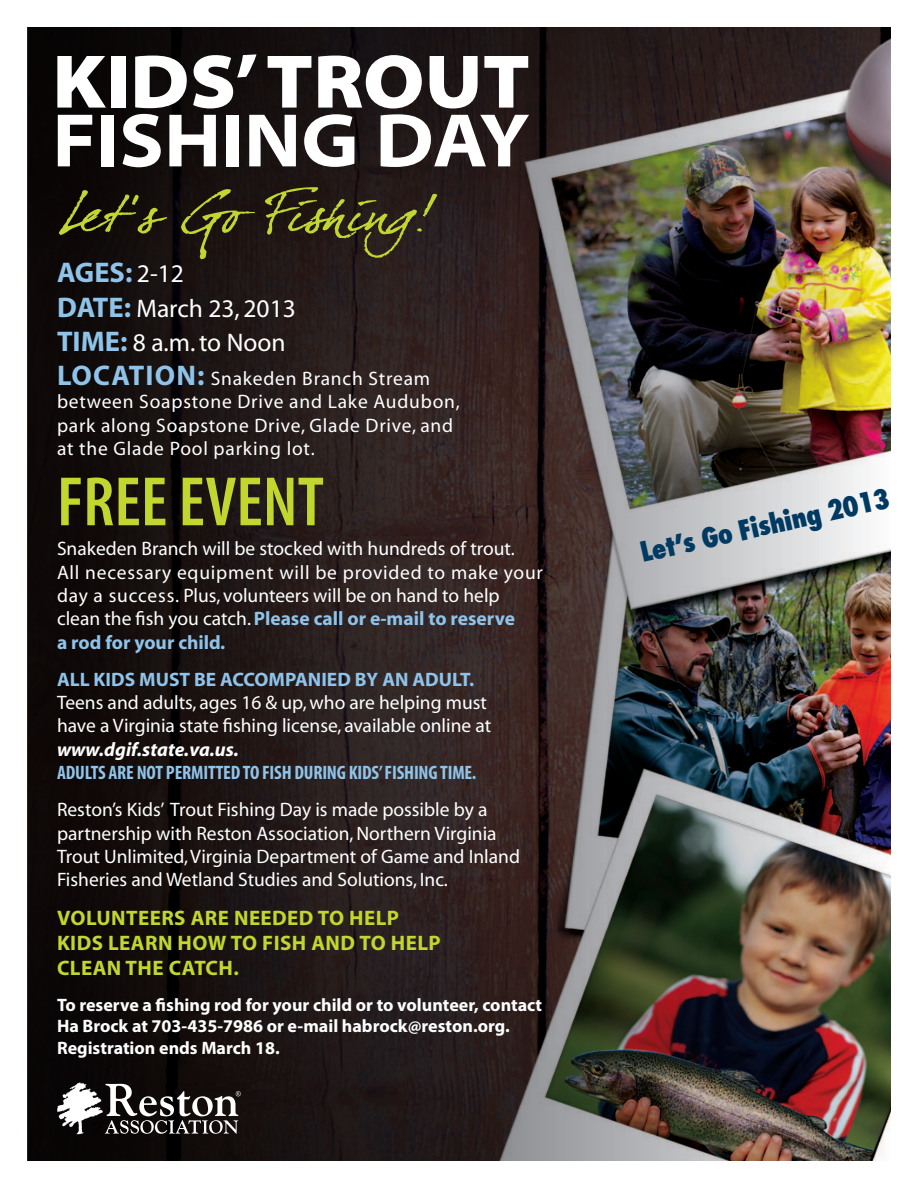
<style>
.page{position:relative;width:918px;height:1188px;background:#fff}
.page>*{position:absolute;margin:0;border:0;box-sizing:border-box;transform-origin:0 0}
.t1{font:900 semi-expanded 76.5px "Myriad Pro";color:#fff}
.t2{font:700 semi-expanded 76.5px "Myriad Pro";color:#fff}
.t3{font:600 condensed 70.5px "Myriad Pro";color:#c1d72f}
.t4{font:51px "Dear Joefour";letter-spacing:-.035em;color:#c1d72f;scale:1.16 1}
.t5{font:700 28.5px "Myriad";color:#8fc3e9}
.t6{font:800 condensed 27px "Futura";color:#003a62}
.t7{font:25.5px "Myriad";color:#fff}
.t8{font:700 21px/25.2px "Myriad Pro";letter-spacing:.02em;color:#c1d72f}
.t9{font:19.5px/23.4px "Myriad";color:#fff}
.t10{font:19.5px/23.4px "Myriad";letter-spacing:.04em;color:#fff}
.t11{font:700 condensed 19.5px "Myriad Pro";letter-spacing:-.01em;color:#8fc3e9}
.t12{font:700 19.5px "Myriad";color:#8fc3e9}
.t13{font:italic 700 19.5px "Myriad";color:#fff}
.t14{font:700 18px/21.6px "Myriad Pro";color:#fff}
.s1{font-weight:400;font-size:25.5px;color:#fff}
.s2{font-weight:700;font-size:28.5px;color:#8fc3e9}
.s3{font-weight:700;color:#8fc3e9}
</style>
<div class="page">
<img style="left:27px;top:27px;width:863px;height:1134px">
<svg style="left:57px;top:1082px;width:184px;height:53px"></svg>
<p class="t1" style="left:52px;top:38px;width:479px">KIDS’ TROUT</p>
<p class="t2" style="left:52px;top:97px;width:479px">FISHING DAY</p>
<p class="t4" style="left:60px;top:184px;width:337px">Let’s Go Fishin g!</p>
<p class="t5" style="left:57px;top:258px;width:129px">AGES: <span class="s1">2-12</span></p>
<p class="t7" style="left:57px;top:295px;width:240px"><span class="s2">DATE:</span> March 23, 2013</p>
<p class="t7" style="left:57px;top:330px;width:230px"><span class="s2">TIME:</span> 8 a.m. to Noon</p>
<p class="t10" style="left:57px;top:368px;width:404px"><span class="s2">LOCATION:</span> Snakeden Branch Stream between Soapstone Drive and Lake Audubon, park along Soapstone Drive, Glade Drive, and at the Glade Pool parking lot.</p>
<p class="t3" style="left:57px;top:463px;width:269px">FREE EVENT</p>
<p class="t9" style="left:57px;top:538px;width:487px">Snakeden Branch will be stocked with hundreds of trout.<br>All necessary equipment will be provided to make your day a success. Plus, volunteers will be on hand to help clean the fish you catch. <span class="s3">Please call or e-mail to reserve<br>a rod for your child.</span></p>
<p class="t12" style="left:57px;top:669px;width:419px">ALL KIDS MUST BE ACCOMPANIED BY AN ADULT.</p>
<p class="t9" style="left:57px;top:692px;width:431px">Teens and adults, ages 16 &amp; up, who are helping must</p>
<p class="t9" style="left:57px;top:715px;width:436px">have a Virginia state fishing license, available online at</p>
<p class="t13" style="left:57px;top:739px;width:183px">www.dgif.state.va.us.</p>
<p class="t11" style="left:57px;top:762px;width:421px">ADULTS ARE NOT PERMITTED TO FISH DURING KIDS’ FISHING TIME.</p>
<p class="t9" style="left:57px;top:799px;width:465px">Reston’s Kids’ Trout Fishing Day is made possible by a partnership with Reston Association, Northern Virginia Trout Unlimited, Virginia Department of Game and Inland Fisheries and Wetland Studies and Solutions, Inc.</p>
<p class="t8" style="left:57px;top:906px;width:385px">VOLUNTEERS ARE NEEDED TO HELP<br>KIDS LEARN HOW TO FISH AND TO HELP<br>CLEAN THE CATCH.</p>
<p class="t14" style="left:57px;top:994px;width:487px">To reserve a fishing rod for your child or to volunteer, contact<br>Ha Brock at 703-435-7986 or e-mail habrock@reston.org.<br>Registration ends March 18.</p>
<p class="t6" style="left:637px;top:535px;width:256px;rotate:-12deg">Let’s Go Fishing 2013</p>
</div>
